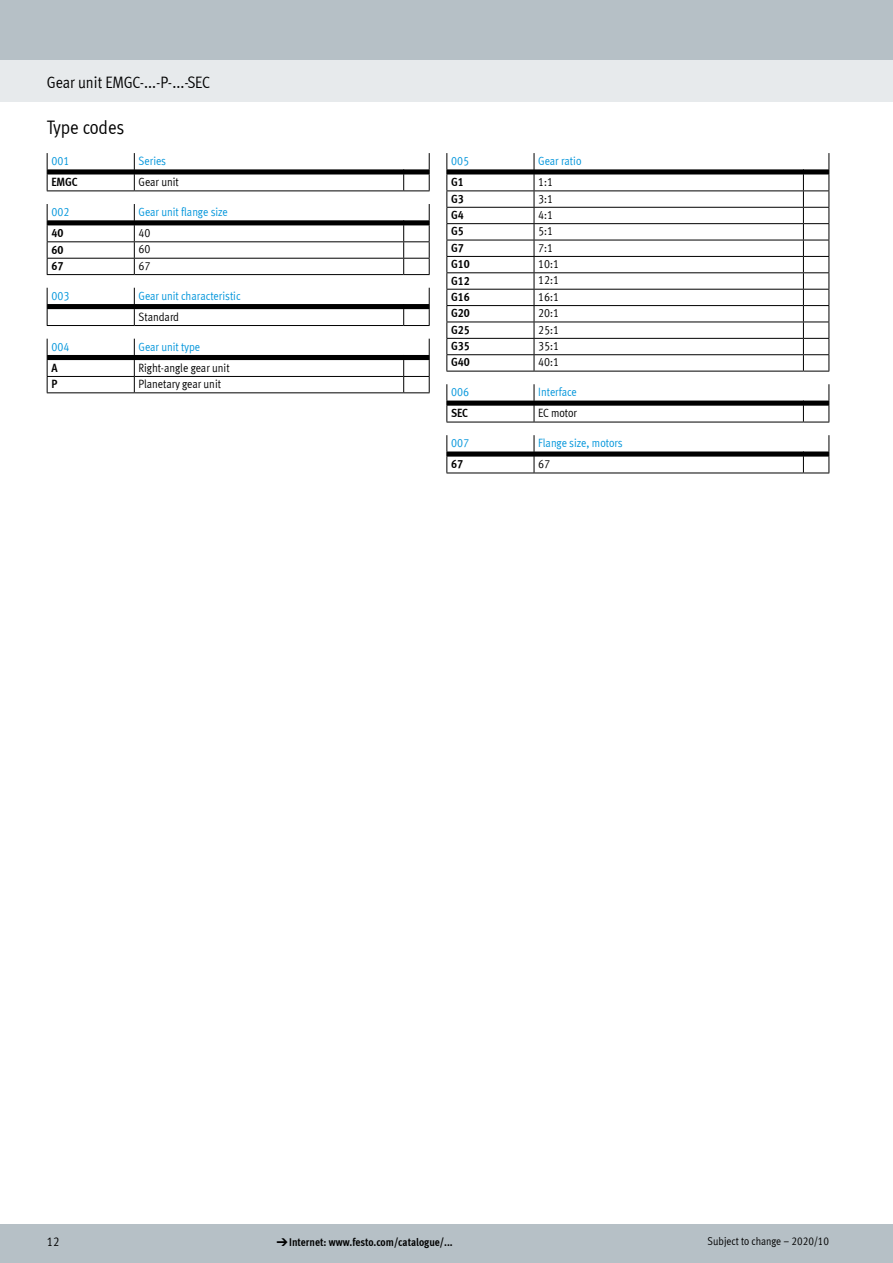
<style>
.page{position:relative;width:893px;height:1263px;background:#fff}
.page>*{position:absolute;margin:0;border:0;box-sizing:border-box;transform-origin:0 0}
.FES_title_section{font:19.5px "Meta Cond LF";color:#000}
.FES_title_family{font:16.5px "Meta Cond LF";letter-spacing:-.01em;color:#000}
.t1{font:12.75px "Meta Cond LF";color:#000}
.t2{font:12px/21px "Meta Cond LF";color:#0095db}
.t3{font:12px "Meta Cond LF";color:#000}
.t4{font:700 12px "Meta Cond LF";color:#000}
.t5{font:700 11.25px "Meta Cond LF";color:#000}
.t6{font:11.25px "Meta Cond LF";color:#000}
.s1{color:#000}
.s2{font-family:"Meto Pict 182";font-weight:400}
</style>
<div class="page">
<div style="left:0;top:1225px;width:893px;height:38px;background:#b6c0c6"></div>
<div style="left:0;top:60px;width:893px;height:42px;background:#e7eaec"></div>
<div style="left:0;top:0;width:893px;height:60px;background:#b6c0c6"></div>
<svg style="left:47px;top:153px;width:383px;height:38px"></svg>
<svg style="left:47px;top:204px;width:383px;height:71px"></svg>
<svg style="left:47px;top:288px;width:383px;height:38px"></svg>
<svg style="left:47px;top:339px;width:383px;height:54px"></svg>
<svg style="left:446px;top:153px;width:383px;height:219px"></svg>
<svg style="left:446px;top:384px;width:383px;height:39px"></svg>
<svg style="left:446px;top:435px;width:383px;height:39px"></svg>
<p class="FES_title_family" style="left:47px;top:72px;width:165px">Gear unit EMGC-...-P-...-SEC</p>
<p class="FES_title_section" style="left:47px;top:116px;width:79px">Type codes</p>
<p class="t2" style="left:51px;top:150px;width:19px">001</p>
<p class="t2" style="left:139px;top:150px;width:29px">Series</p>
<p class="t4" style="left:51px;top:174px;width:28px">EMGC</p>
<p class="t3" style="left:139px;top:175px;width:42px">Gear unit</p>
<p class="t2" style="left:51px;top:201px;width:19px">002</p>
<p class="t2" style="left:139px;top:201px;width:91px">Gear unit flange size</p>
<p class="t4" style="left:51px;top:225px;width:13px">40</p>
<p class="t3" style="left:139px;top:225px;width:13px">40</p>
<p class="t4" style="left:51px;top:242px;width:13px">60</p>
<p class="t3" style="left:139px;top:242px;width:13px">60</p>
<p class="t4" style="left:51px;top:258px;width:13px">67</p>
<p class="t3" style="left:139px;top:258px;width:13px">67</p>
<p class="t2" style="left:51px;top:285px;width:19px">003</p>
<p class="t2" style="left:139px;top:285px;width:104px">Gear unit characteristic<br><span class="s1">Standard</span></p>
<p class="t2" style="left:51px;top:336px;width:19px">004</p>
<p class="t2" style="left:139px;top:336px;width:63px">Gear unit type</p>
<p class="t4" style="left:51px;top:360px;width:8px">A</p>
<p class="t3" style="left:139px;top:360px;width:93px">Right-angle gear unit</p>
<p class="t4" style="left:51px;top:376px;width:7px">P</p>
<p class="t3" style="left:139px;top:376px;width:84px">Planetary gear unit</p>
<p class="t2" style="left:451px;top:150px;width:19px">005</p>
<p class="t2" style="left:538px;top:150px;width:45px">Gear ratio</p>
<p class="t4" style="left:451px;top:174px;width:14px">G1</p>
<p class="t3" style="left:538px;top:175px;width:16px">1:1</p>
<p class="t4" style="left:451px;top:191px;width:14px">G3</p>
<p class="t3" style="left:538px;top:191px;width:16px">3:1</p>
<p class="t4" style="left:451px;top:207px;width:14px">G4</p>
<p class="t3" style="left:538px;top:207px;width:16px">4:1</p>
<p class="t4" style="left:451px;top:224px;width:14px">G5</p>
<p class="t3" style="left:538px;top:224px;width:16px">5:1</p>
<p class="t4" style="left:451px;top:240px;width:14px">G7</p>
<p class="t3" style="left:538px;top:240px;width:16px">7:1</p>
<p class="t4" style="left:451px;top:256px;width:20px">G10</p>
<p class="t3" style="left:538px;top:256px;width:22px">10:1</p>
<p class="t4" style="left:451px;top:273px;width:20px">G12</p>
<p class="t3" style="left:538px;top:273px;width:22px">12:1</p>
<p class="t4" style="left:451px;top:289px;width:20px">G16</p>
<p class="t3" style="left:538px;top:289px;width:22px">16:1</p>
<p class="t4" style="left:451px;top:305px;width:20px">G20</p>
<p class="t3" style="left:538px;top:306px;width:22px">20:1</p>
<p class="t4" style="left:451px;top:322px;width:20px">G25</p>
<p class="t3" style="left:538px;top:322px;width:22px">25:1</p>
<p class="t4" style="left:451px;top:338px;width:20px">G35</p>
<p class="t3" style="left:538px;top:338px;width:22px">35:1</p>
<p class="t4" style="left:451px;top:355px;width:20px">G40</p>
<p class="t3" style="left:538px;top:355px;width:22px">40:1</p>
<p class="t2" style="left:451px;top:381px;width:19px">006</p>
<p class="t2" style="left:538px;top:381px;width:40px">Interface</p>
<p class="t4" style="left:451px;top:406px;width:18px">SEC</p>
<p class="t3" style="left:538px;top:406px;width:40px">EC motor</p>
<p class="t2" style="left:451px;top:432px;width:19px">007</p>
<p class="t2" style="left:538px;top:432px;width:86px">Flange size, motors</p>
<p class="t4" style="left:451px;top:456px;width:13px">67</p>
<p class="t3" style="left:538px;top:457px;width:13px">67</p>
<p class="t1" style="left:47px;top:1234px;width:14px">12</p>
<p class="t5" style="left:276px;top:1235px;width:178px"><span class="s2">d</span>Internet: www.festo.com/catalogue/...</p>
<p class="t6" style="left:708px;top:1234px;width:123px">Subject to change – 2020/10</p>
</div>
